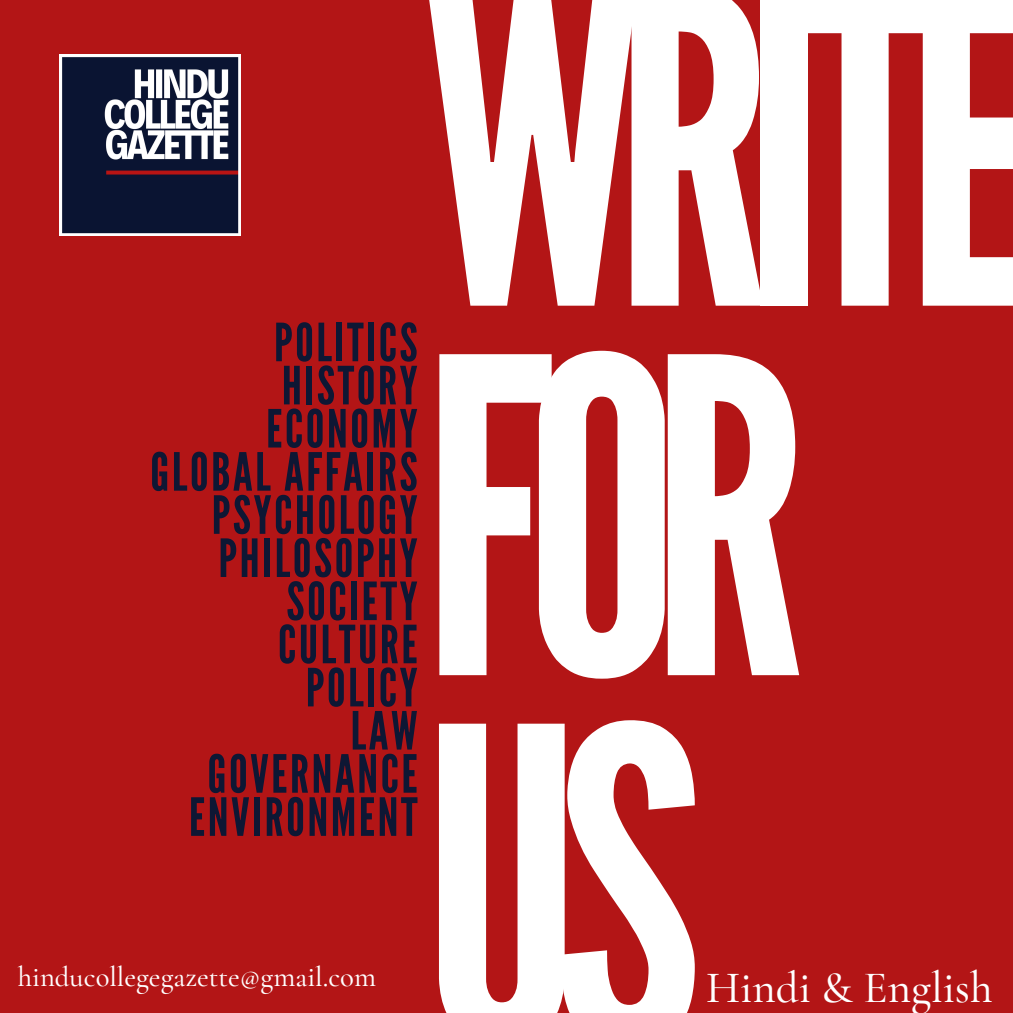
<style>
.page{position:relative;width:1013px;height:1013px;background:#fff}
.page>*{position:absolute;margin:0;border:0;box-sizing:border-box;transform-origin:0 0}
.t1{font:436.38px/369.2px "League Gothic";letter-spacing:-.065em;color:#fff}
.t2{font:52.5px/43.1px "League Gothic";letter-spacing:.05em;color:#0e1734;text-align:right}
.t3{font:500 44.88px "Cormorant Garamond";color:#fff}
.t4{font:500 28.62px "Cormorant Garamond";color:#fff}
</style>
<div class="page">
<div style="left:0;top:0;width:1012px;height:1012px;background:#b31516"></div>
<img style="left:60px;top:54px;width:180px;height:181px">
<p class="t2" style="left:150px;top:322px;width:269px">POLITICS<br>HISTORY<br>ECONOMY<br>GLOBAL AFFAIRS<br>PSYCHOLOGY<br>PHILOSOPHY<br>SOCIETY<br>CULTURE<br>POLICY<br>LAW<br>GOVERNANCE<br>ENVIRONMENT</p>
<h3 class="t4" style="left:18px;top:959px;width:359px">hinducollegegazette@gmail.com</h3>
<p class="t1" style="left:422px;top:-25px;width:619px">WRITE<br>FOR<br>US</p>
<h1 class="t3" style="left:706px;top:960px;width:288px">Hindi &amp; English</h1>
</div>
